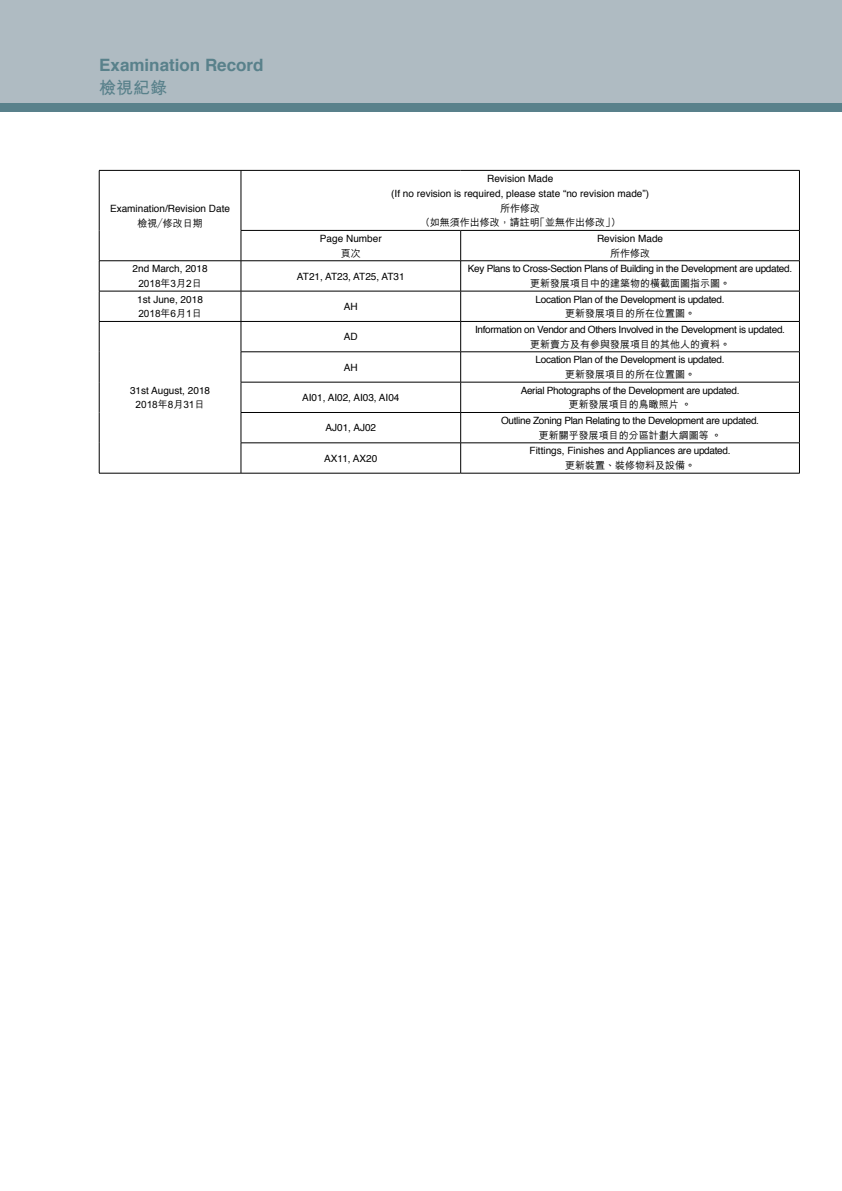
<style>
.page{position:relative;width:842px;height:1191px;background:#fff}
.page>*{position:absolute;margin:0;border:0;box-sizing:border-box;transform-origin:0 0}
.t1{font:700 17px "Helvetica";color:#59818b}
.t2{font:700 17px "M Hei";color:#59818b}
.t3{font:10px "Helvetica";letter-spacing:-.03em;color:#000}
.t4{font:10px/14.8px "Helvetica";color:#000;text-align:center}
.t5{font:500 10px/14.8px "M Hei";color:#000;text-align:center}
</style>
<div class="page">
<div style="left:0;top:0;width:842px;height:103px;background:#afbbc2"></div>
<div style="left:0;top:103px;width:842px;height:8px;background:#59818b"></div>
<hr style="left:99px;top:170px;width:142px;height:1px;background:#000">
<hr style="left:99px;top:171px;width:1px;height:59px;background:#000">
<hr style="left:241px;top:170px;width:220px;height:1px;background:#000">
<hr style="left:241px;top:171px;width:1px;height:59px;background:#000">
<hr style="left:461px;top:170px;width:339px;height:1px;background:#000">
<hr style="left:799px;top:171px;width:1px;height:59px;background:#000">
<hr style="left:99px;top:230px;width:1px;height:30px;background:#000">
<hr style="left:241px;top:230px;width:220px;height:1px;background:#000">
<svg style="left:241px;top:231px;width:1px;height:29px"></svg>
<hr style="left:461px;top:230px;width:339px;height:1px;background:#000">
<svg style="left:460px;top:231px;width:1px;height:29px"></svg>
<svg style="left:799px;top:231px;width:1px;height:29px"></svg>
<hr style="left:99px;top:260px;width:142px;height:1px;background:#000">
<hr style="left:99px;top:261px;width:1px;height:30px;background:#000">
<hr style="left:241px;top:260px;width:220px;height:1px;background:#000">
<hr style="left:241px;top:261px;width:1px;height:30px;background:#000">
<hr style="left:461px;top:260px;width:339px;height:1px;background:#000">
<hr style="left:460px;top:261px;width:1px;height:30px;background:#000">
<hr style="left:799px;top:261px;width:1px;height:30px;background:#000">
<hr style="left:99px;top:291px;width:142px;height:1px;background:#000">
<hr style="left:99px;top:291px;width:1px;height:30px;background:#000">
<hr style="left:241px;top:291px;width:220px;height:1px;background:#000">
<hr style="left:241px;top:291px;width:1px;height:30px;background:#000">
<hr style="left:461px;top:291px;width:339px;height:1px;background:#000">
<hr style="left:460px;top:291px;width:1px;height:30px;background:#000">
<hr style="left:799px;top:291px;width:1px;height:30px;background:#000">
<hr style="left:99px;top:321px;width:142px;height:1px;background:#000">
<hr style="left:99px;top:322px;width:1px;height:30px;background:#000">
<hr style="left:241px;top:321px;width:220px;height:1px;background:#000">
<svg style="left:241px;top:322px;width:1px;height:29px"></svg>
<hr style="left:461px;top:321px;width:339px;height:1px;background:#000">
<svg style="left:460px;top:322px;width:1px;height:29px"></svg>
<svg style="left:799px;top:322px;width:1px;height:29px"></svg>
<hr style="left:99px;top:352px;width:1px;height:30px;background:#000">
<hr style="left:241px;top:351px;width:220px;height:1px;background:#000">
<hr style="left:241px;top:352px;width:1px;height:30px;background:#000">
<hr style="left:461px;top:351px;width:339px;height:1px;background:#000">
<hr style="left:460px;top:352px;width:1px;height:30px;background:#000">
<hr style="left:799px;top:352px;width:1px;height:30px;background:#000">
<hr style="left:99px;top:382px;width:1px;height:30px;background:#000">
<hr style="left:241px;top:382px;width:220px;height:1px;background:#000">
<hr style="left:241px;top:382px;width:1px;height:30px;background:#000">
<hr style="left:461px;top:382px;width:339px;height:1px;background:#000">
<hr style="left:460px;top:382px;width:1px;height:30px;background:#000">
<hr style="left:799px;top:382px;width:1px;height:30px;background:#000">
<hr style="left:99px;top:412px;width:1px;height:31px;background:#000">
<hr style="left:241px;top:412px;width:220px;height:1px;background:#000">
<svg style="left:241px;top:413px;width:1px;height:29px"></svg>
<hr style="left:461px;top:412px;width:339px;height:1px;background:#000">
<svg style="left:460px;top:413px;width:1px;height:29px"></svg>
<svg style="left:799px;top:413px;width:1px;height:29px"></svg>
<hr style="left:99px;top:443px;width:1px;height:30px;background:#000">
<hr style="left:241px;top:442px;width:220px;height:1px;background:#000">
<hr style="left:241px;top:443px;width:1px;height:30px;background:#000">
<hr style="left:461px;top:442px;width:339px;height:1px;background:#000">
<hr style="left:460px;top:443px;width:1px;height:30px;background:#000">
<hr style="left:799px;top:443px;width:1px;height:30px;background:#000">
<hr style="left:99px;top:473px;width:142px;height:1px;background:#000">
<hr style="left:241px;top:473px;width:220px;height:1px;background:#000">
<hr style="left:461px;top:473px;width:339px;height:1px;background:#000">
<h1 class="t1" style="left:99px;top:51px;width:166px">Examination Record</h1>
<h1 class="t2" style="left:99px;top:79px;width:69px">檢視紀錄</h1>
<p class="t4" style="left:110px;top:201px;width:122px">Examination/Revision Date</p>
<p class="t5" style="left:137px;top:216px;width:67px">檢視／修改日期</p>
<p class="t4" style="left:133px;top:262px;width:77px">2nd March, 2018</p>
<p class="t5" style="left:138px;top:276px;width:65px">2018年3月2日</p>
<p class="t4" style="left:137px;top:292px;width:67px">1st June, 2018</p>
<p class="t5" style="left:138px;top:306px;width:65px">2018年6月1日</p>
<p class="t4" style="left:130px;top:383px;width:82px">31st August, 2018</p>
<p class="t5" style="left:136px;top:397px;width:70px">2018年8月31日</p>
<p class="t4" style="left:320px;top:231px;width:63px">Page Number</p>
<p class="t5" style="left:341px;top:246px;width:21px">頁次</p>
<p class="t4" style="left:391px;top:171px;width:259px">Revision Made<br>(If no revision is required, please state “no revision made”)</p>
<p class="t5" style="left:420px;top:201px;width:202px">所作修改<br>（如無須作出修改，請註明「並無作出修改」）</p>
<p class="t4" style="left:597px;top:231px;width:68px">Revision Made</p>
<p class="t5" style="left:610px;top:246px;width:41px">所作修改</p>
<p class="t4" style="left:297px;top:269px;width:109px">AT21, AT23, AT25, AT31</p>
<p class="t3" style="left:344px;top:299px;width:15px">AH</p>
<p class="t3" style="left:344px;top:329px;width:15px">AD</p>
<p class="t3" style="left:344px;top:359px;width:15px">AH</p>
<p class="t4" style="left:302px;top:390px;width:99px">AI01, AI02, AI03, AI04</p>
<p class="t4" style="left:325px;top:421px;width:52px">AJ01, AJ02</p>
<p class="t4" style="left:324px;top:451px;width:55px">AX11, AX20</p>
<p class="t3" style="left:468px;top:261px;width:326px">Key Plans to Cross-Section Plans of Building in the Development are updated.</p>
<p class="t5" style="left:530px;top:276px;width:201px">更新發展項目中的建築物的橫截面圖指示圖。</p>
<p class="t3" style="left:536px;top:291px;width:190px">Location Plan of the Development is updated.</p>
<p class="t5" style="left:565px;top:306px;width:131px">更新發展項目的所在位置圖。</p>
<p class="t3" style="left:475px;top:322px;width:311px">Information on Vendor and Others Involved in the Development is updated.</p>
<p class="t5" style="left:530px;top:337px;width:201px">更新賣方及有參與發展項目的其他人的資料。</p>
<p class="t3" style="left:536px;top:352px;width:190px">Location Plan of the Development is updated.</p>
<p class="t5" style="left:565px;top:367px;width:131px">更新發展項目的所在位置圖。</p>
<p class="t3" style="left:521px;top:382px;width:220px">Aerial Photographs of the Development are updated.</p>
<p class="t5" style="left:569px;top:397px;width:124px">更新發展項目的鳥瞰照片 。</p>
<p class="t3" style="left:501px;top:413px;width:259px">Outline Zoning Plan Relating to the Development are updated.</p>
<p class="t5" style="left:539px;top:428px;width:184px">更新關乎發展項目的分區計劃大綱圖等 。</p>
<p class="t4" style="left:530px;top:443px;width:202px">Fittings, Finishes and Appliances are updated.</p>
<p class="t5" style="left:565px;top:458px;width:131px">更新裝置、裝修物料及設備。</p>
</div>
